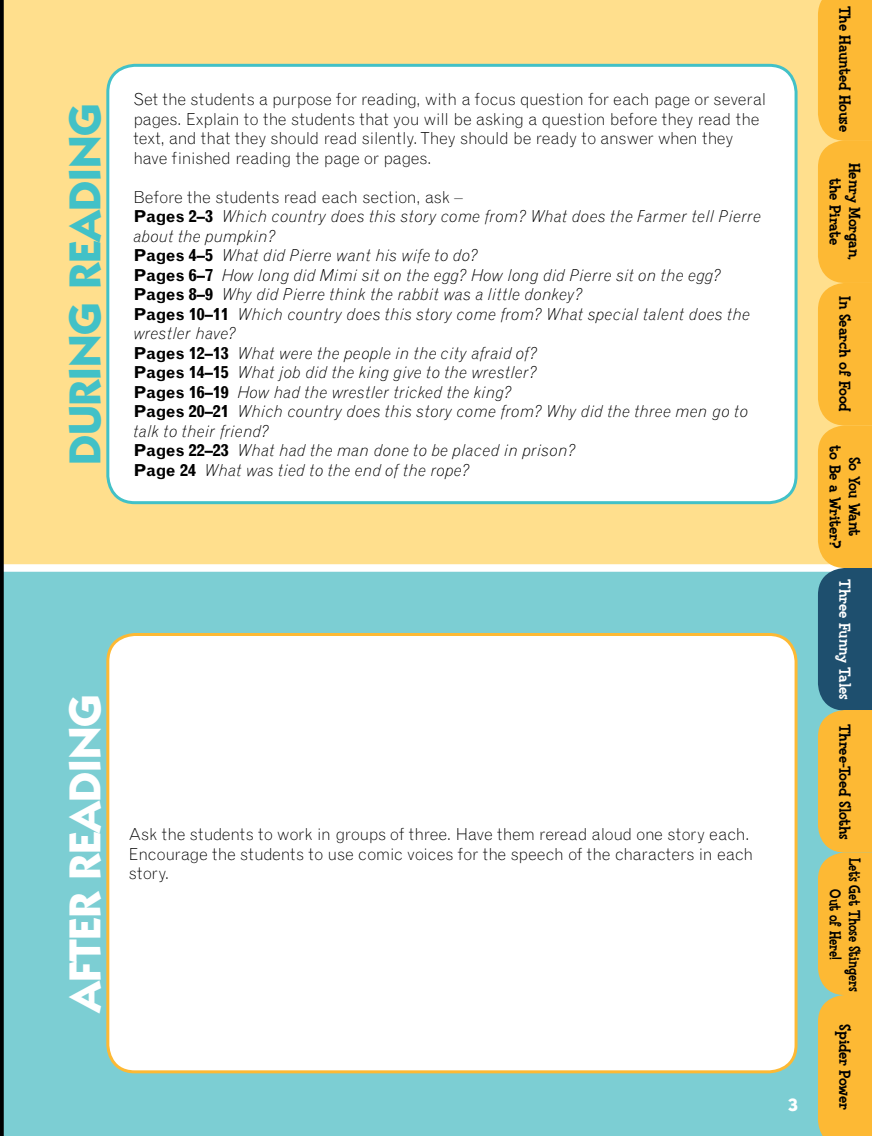
<style>
.page{position:relative;width:872px;height:1136px;background:#fff}
.page>*{position:absolute;margin:0;border:0;box-sizing:border-box;transform-origin:0 0}
.t1{font:700 45px "Itc Kabel";color:#42c1c7}
.t2{font:700 45px "Itc Kabel";color:#fff}
.t3{font:italic 300 16.5px/19.5px "Grotesque";color:#000}
.t4{font:300 16.5px/19.5px "Grotesque";letter-spacing:-.01em;color:#000}
.t5{font:800 16.2px/19.4px "Fink";letter-spacing:-.015em;color:#000;text-align:center}
.t6{font:800 16.2px/19.4px "Fink";letter-spacing:-.035em;color:#000;text-align:center}
.t7{font:800 16.2px/19.4px "Fink";letter-spacing:-.015em;color:#000;text-align:center;scale:.85 1}
.t8{font:800 16.2px "Fink";letter-spacing:-.015em;color:#fff}
.s1{font-style:normal}
.s2{font-weight:700;font-style:normal}
</style>
<div class="page">
<div style="left:1px;top:0;width:871px;height:568px;background:#ffdf8d"></div>
<div style="left:1px;top:570px;width:871px;height:565px;background:#7cced3"></div>
<div style="left:108px;top:65px;width:688px;height:437px;background:#fff;border-radius:27px"></div>
<div style="left:106px;top:64px;width:691px;height:440px;border:3px solid #42c1c7;border-radius:27px"></div>
<div style="left:108px;top:634px;width:688px;height:437px;background:#fff;border-radius:27px"></div>
<div style="left:106px;top:633px;width:691px;height:440px;border:3px solid #fdb934;border-radius:27px"></div>
<div style="left:0;top:564px;width:872px;height:7px;background:#fff"></div>
<svg style="left:818px;top:0;width:54px;height:1135px;background:#dfad3f"></svg>
<svg style="left:0;top:0;width:4px;height:1135px;background:#0b0d0a"></svg>
<h1 class="t1" style="left:58px;top:464px;width:363px;rotate:-90deg">During Reading</h1>
<p class="t4" style="left:133px;top:90px;width:634px">Set the students a purpose for reading, with a focus question for each page or several pages. Explain to the students that you will be asking a question before they read the text, and that they should read silently. They should be ready to answer when they have finished reading the page or pages.</p>
<p class="t3" style="left:133px;top:187px;width:629px"><span class="s1">Before the students read each section, ask –<br></span><span class="s2">Pages 2–3</span> Which country does this story come from? What does the Farmer tell Pierre about the pumpkin?<br><span class="s2">Pages 4–5</span> What did Pierre want his wife to do?<br><span class="s2">Pages 6–7</span> How long did Mimi sit on the egg? How long did Pierre sit on the egg?<br><span class="s2">Pages 8–9</span> Why did Pierre think the rabbit was a little donkey?<br><span class="s2">Pages 10–11</span> Which country does this story come from? What special talent does the wrestler have?<br><span class="s2">Pages 12–13</span> What were the people in the city afraid of?<br><span class="s2">Pages 14–15</span> What job did the king give to the wrestler?<br><span class="s2">Pages 16–19</span> How had the wrestler tricked the king?<br><span class="s2">Pages 20–21</span> Which country does this story come from? Why did the three men go to talk to their friend?<br><span class="s2">Pages 22–23</span> What had the man done to be placed in prison?<br><span class="s2">Page 24</span> What was tied to the end of the rope?</p>
<h1 class="t2" style="left:58px;top:1011px;width:319px;rotate:-90deg">AFTERReading</h1>
<p class="t4" style="left:129px;top:824px;width:626px">Ask the students to work in groups of three. Have them reread aloud one story each.<br>Encourage the students to use comic voices for the speech of the characters in each story.</p>
<p class="t5" style="left:854px;top:6px;width:127px;rotate:90deg">The Haunted House</p>
<p class="t5" style="left:863px;top:163px;width:99px;rotate:90deg">Henry Morgan, the Pirate</p>
<p class="t5" style="left:854px;top:296px;width:117px;rotate:90deg">In Search of Food</p>
<p class="t6" style="left:863px;top:445px;width:104px;rotate:90deg">So You Want<br>to Be a Writer?</p>
<p class="t8" style="left:855px;top:579px;width:122px;rotate:90deg">Three Funny Tales</p>
<p class="t5" style="left:854px;top:723px;width:117px;rotate:90deg">Three-Toed Sloths</p>
<p class="t7" style="left:863px;top:857px;width:158px;rotate:90deg">Let’s Get Those Stingers<br>Out of Here!</p>
<p class="t6" style="left:854px;top:1024px;width:87px;rotate:90deg">Spider Power</p>
</div>
